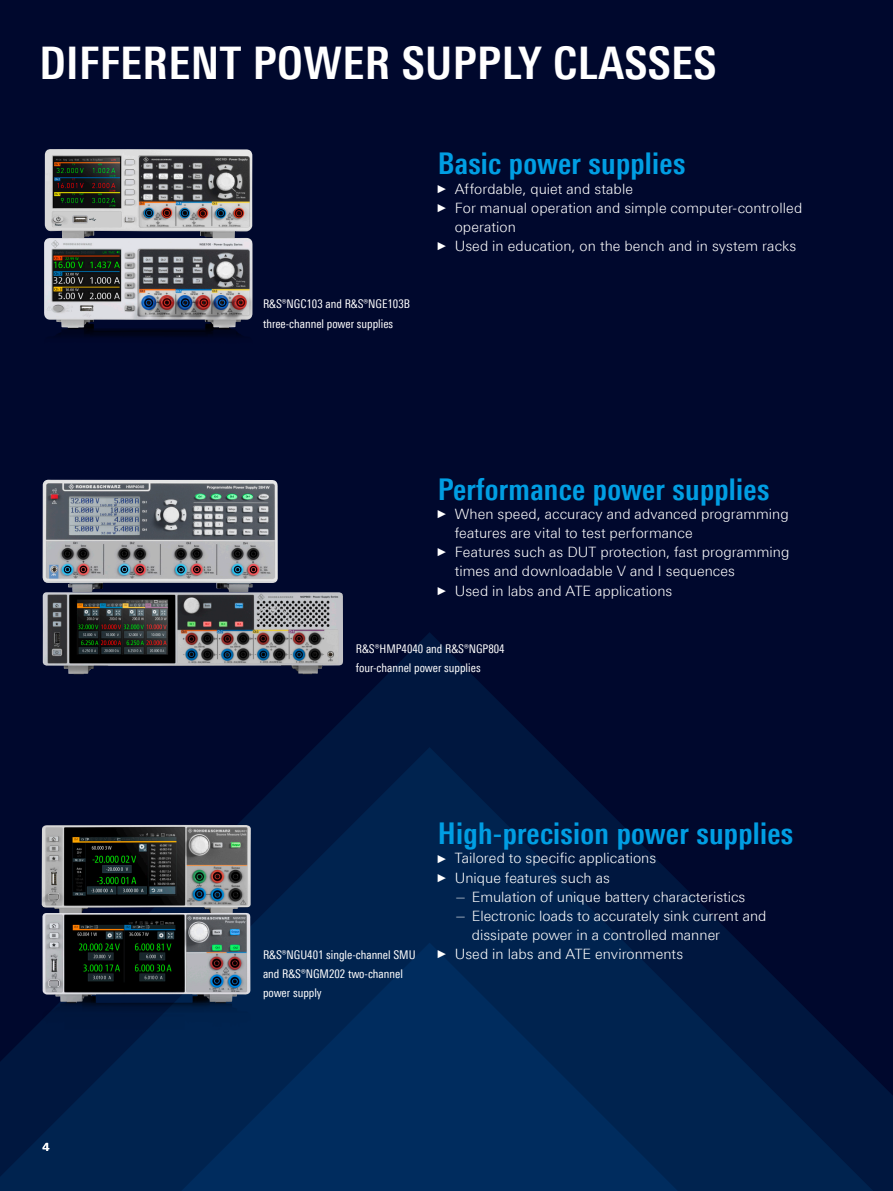
<style>
.page{position:relative;width:893px;height:1191px;background:#00082d}
.page>*{position:absolute;margin:0;border:0;box-sizing:border-box;transform-origin:0 0}
.Seiten_Headline_30Pt_weiss{font:700 45px "Linotype Univers 620 Cn";letter-spacing:.01em;color:#fff}
.Seiten_Headline_20Pt_cyan_ohne_Abstand_d{font:700 30px "Linotype Univers 620 Cn";letter-spacing:.01em;color:#009ee3}
.t1{font:300 14.25px/19.2px "Linotype Univers 330";color:#fff}
.Bildunterschrift_weiss{font:12px/19.2px "Linotype Univers 420 Cn";color:#fff}
.t2{font:700 11.25px "Linotype Univers 630";color:#fff}
.s1{font-family:"Arial Narrow";font-weight:400;font-size:11.4px}
.s2{font-size:11.4px}
</style>
<div class="page">
<svg style="left:42px;top:632px;width:851px;height:559px"></svg>
<svg style="left:0;top:747px;width:873px;height:444px"></svg>
<svg style="left:181px;top:942px;width:497px;height:249px;background:#002757"></svg>
<img style="left:57px;top:328px;width:185px;height:9px">
<img style="left:44px;top:149px;width:209px;height:179px">
<img style="left:42px;top:480px;width:236px;height:112px">
<img style="left:43px;top:592px;width:300px;height:82px">
<img style="left:43px;top:993px;width:208px;height:100px">
<img style="left:42px;top:825px;width:209px;height:90px">
<img style="left:42px;top:913px;width:208px;height:89px">
<p class="Seiten_Headline_30Pt_weiss" style="left:40px;top:36px;width:678px">DIFFERENT POWER SUPPLY CLASSES</p>
<p class="Bildunterschrift_weiss" style="left:263px;top:294px;width:149px">R&amp;S®NGC103 and R&amp;S®NGE103B three-channel power supplies</p>
<p class="Seiten_Headline_20Pt_cyan_ohne_Abstand_d" style="left:438px;top:146px;width:249px">Basic power supplies</p>
<p class="t1" style="left:438px;top:179px;width:197px"><span class="s1">►</span> Affordable, quiet and stable</p>
<p class="t1" style="left:455px;top:198px;width:349px;text-indent:-17px"><span class="s1">►</span> For manual operation and simple computer-controlled operation</p>
<p class="t1" style="left:438px;top:236px;width:360px"><span class="s1">►</span> Used in education, on the bench and in system racks</p>
<p class="Seiten_Headline_20Pt_cyan_ohne_Abstand_d" style="left:438px;top:471px;width:333px">Performance power supplies</p>
<p class="t1" style="left:455px;top:504px;width:335px;text-indent:-17px"><span class="s1">►</span> When speed, accuracy and advanced programming features are vital to test performance</p>
<p class="t1" style="left:455px;top:542px;width:336px;text-indent:-17px"><span class="s1">►</span> Features such as DUT protection, fast programming times and downloadable V and I sequences</p>
<p class="t1" style="left:438px;top:580px;width:236px"><span class="s1">►</span> Used in labs and ATE applications</p>
<p class="Bildunterschrift_weiss" style="left:356px;top:639px;width:150px">R&amp;S®HMP4040 and R&amp;S®NGP804 four-channel power supplies</p>
<p class="t2" style="left:43px;top:1139px;width:9px">4</p>
<p class="Bildunterschrift_weiss" style="left:263px;top:945px;width:154px">R&amp;S®NGU401 single-channel SMU and R&amp;S®NGM202 two-channel power supply</p>
<p class="Seiten_Headline_20Pt_cyan_ohne_Abstand_d" style="left:438px;top:816px;width:357px">High-precision power supplies</p>
<p class="t1" style="left:438px;top:848px;width:220px"><span class="s1">►</span> Tailored to specific applications</p>
<p class="t1" style="left:438px;top:867px;width:174px"><span class="s1">►</span> Unique features such as</p>
<p class="t1" style="left:455px;top:887px;width:292px"><span class="s2">—</span> Emulation of unique battery characteristics</p>
<p class="t1" style="left:472px;top:906px;width:296px;text-indent:-17px"><span class="s2">—</span> Electronic loads to accurately sink current and dissipate power in a controlled manner</p>
<p class="t1" style="left:438px;top:944px;width:247px"><span class="s1">►</span> Used in labs and ATE environments</p>
</div>
